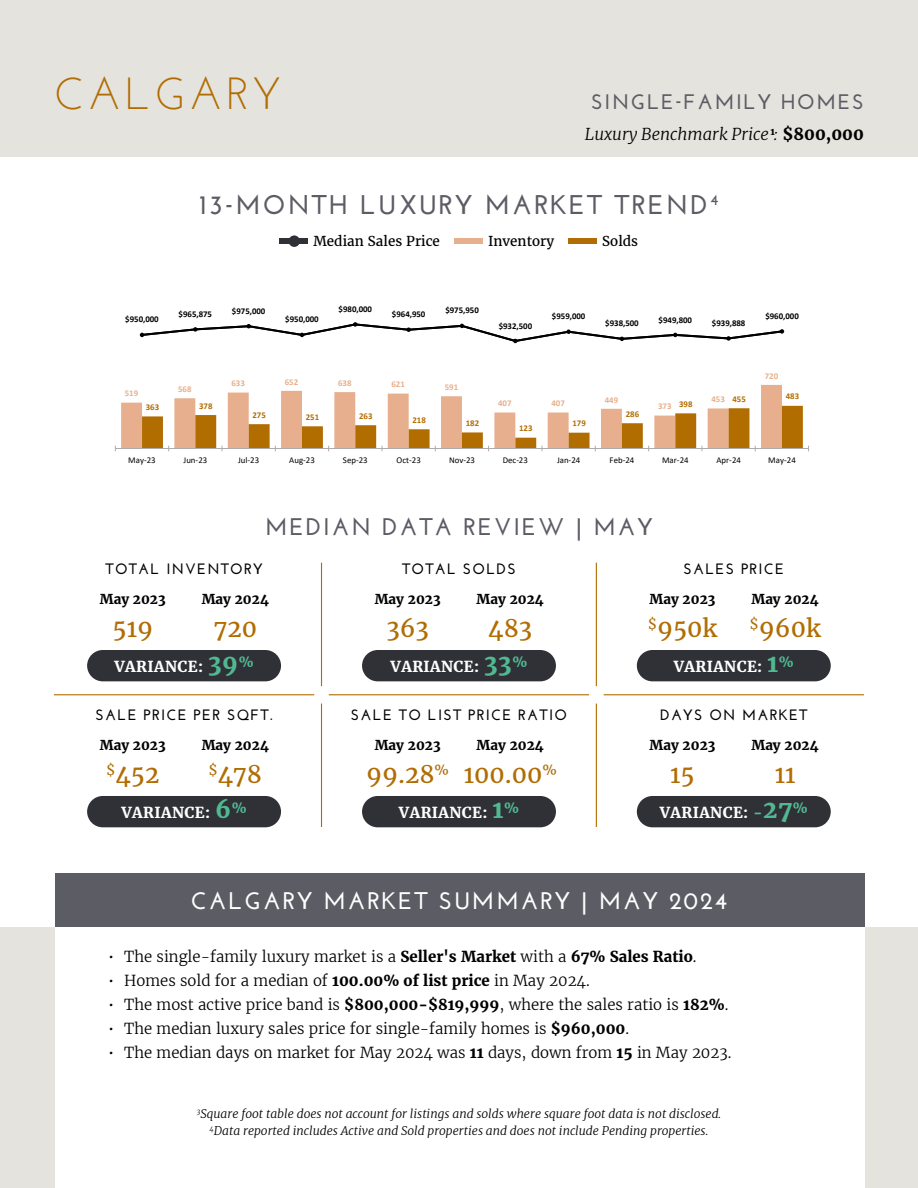
<style>
.page{position:relative;width:918px;height:1188px;background:#fff}
.page>*{position:absolute;margin:0;border:0;box-sizing:border-box;transform-origin:0 0}
.t1{font:45px "Josefin Sans";letter-spacing:.08em;color:#b16d03}
.t2{font:700 27px "Josefin Sans";letter-spacing:.08em;color:#5c5c65}
.t3{font:24px "Merriweather";color:#b16d03}
.t4{font:700 24px "Josefin Sans";letter-spacing:.08em;color:#fff}
.t5{font:700 24px "Josefin Sans";letter-spacing:.08em;color:#5c5c65}
.t6{font:700 21px "Josefin Sans";letter-spacing:.08em;color:#5c5c65}
.t7{font:italic 300 16.5px "Merriweather";color:#000}
.t8{font:300 15px "Merriweather";color:#000}
.t9{font:700 15px "Josefin Sans";letter-spacing:.08em;color:#000}
.t10{font:700 15px "Merriweather";letter-spacing:.025em;color:#fff}
.t11{font:700 13.5px "Merriweather";color:#000}
.t12{font:13.5px "Merriweather";color:#000}
.t13{font:italic 300 12px/16.5px "Merriweather";color:#000;text-align:center}
.t14{font:700 8.85px "Calibri";color:#000}
.t15{font:8.85px "Calibri";color:#000}
.t16{font:700 8.85px "Calibri";color:#e7af8d}
.t17{font:700 8.85px "Calibri";color:#b26d01}
.s1{font-weight:700;font-style:normal}
.s2{font-size:24px;color:#51b991}
.s3{color:#51b991}
.s4{font-weight:700}
</style>
<div class="page">
<div style="left:0;top:0;width:918px;height:158px;background:#e5e3dd"></div>
<div style="left:0;top:927px;width:918px;height:261px;background:#e5e3dd"></div>
<div style="left:55px;top:925px;width:810px;height:263px;background:#fff"></div>
<div style="left:55px;top:873px;width:810px;height:54px;background:#5c5c65"></div>
<hr style="left:54px;top:694px;width:260px;height:1px;background:#b16d03">
<hr style="left:321px;top:563px;width:1px;height:123px;background:#b16d03">
<hr style="left:321px;top:704px;width:1px;height:123px;background:#b16d03">
<hr style="left:596px;top:563px;width:1px;height:123px;background:#b16d03">
<hr style="left:596px;top:704px;width:1px;height:123px;background:#b16d03">
<hr style="left:329px;top:694px;width:260px;height:1px;background:#b16d03">
<hr style="left:604px;top:694px;width:260px;height:1px;background:#b16d03">
<div style="left:569px;top:238px;width:28px;height:6px;background:#b16d03"></div>
<div style="left:280px;top:238px;width:28px;height:6px;background:#303037"></div>
<div style="left:289px;top:235px;width:11px;height:12px;background:#303037;border-radius:50%"></div>
<div style="left:454px;top:238px;width:29px;height:6px;background:#e7af8e"></div>
<svg style="left:115px;top:385px;width:694px;height:66px"></svg>
<svg style="left:139px;top:322px;width:646px;height:21px"></svg>
<div style="left:87px;top:650px;width:194px;height:31px;background:#303037;border-radius:16px"></div>
<div style="left:362px;top:650px;width:194px;height:31px;background:#303037;border-radius:16px"></div>
<div style="left:637px;top:650px;width:194px;height:31px;background:#303037;border-radius:16px"></div>
<div style="left:637px;top:796px;width:194px;height:31px;background:#303037;border-radius:16px"></div>
<div style="left:362px;top:796px;width:194px;height:31px;background:#303037;border-radius:16px"></div>
<div style="left:87px;top:796px;width:194px;height:31px;background:#303037;border-radius:16px"></div>
<h1 class="t1" style="left:54px;top:65px;width:229px">CALGARY</h1>
<h3 class="t6" style="left:591px;top:89px;width:274px">SINGLE-FAMILY HOMES</h3>
<p class="t7" style="left:585px;top:122px;width:281px">Luxury Benchmark Price <sup>1</sup>: <span class="s1">$800,000</span></p>
<h2 class="t2" style="left:200px;top:188px;width:520px">13-MONTH LUXURY MARKET TREND<sup>4</sup></h2>
<p class="t12" style="left:314px;top:233px;width:128px">Median Sales Price</p>
<p class="t12" style="left:488px;top:233px;width:68px">Inventory</p>
<p class="t12" style="left:602px;top:233px;width:37px">Solds</p>
<p class="t14" style="left:125px;top:313px;width:35px">$950,000</p>
<p class="t14" style="left:179px;top:308px;width:35px">$965,875</p>
<p class="t14" style="left:232px;top:305px;width:35px">$975,000</p>
<p class="t14" style="left:285px;top:313px;width:35px">$950,000</p>
<p class="t14" style="left:339px;top:303px;width:35px">$980,000</p>
<p class="t14" style="left:392px;top:308px;width:35px">$964,950</p>
<p class="t14" style="left:445px;top:304px;width:35px">$975,950</p>
<p class="t14" style="left:499px;top:319px;width:35px">$932,500</p>
<p class="t14" style="left:552px;top:310px;width:35px">$959,000</p>
<p class="t14" style="left:605px;top:317px;width:35px">$938,500</p>
<p class="t14" style="left:659px;top:313px;width:35px">$949,800</p>
<p class="t14" style="left:712px;top:317px;width:35px">$939,888</p>
<p class="t14" style="left:765px;top:310px;width:35px">$960,000</p>
<p class="t16" style="left:125px;top:387px;width:15px">519</p>
<p class="t16" style="left:178px;top:383px;width:15px">568</p>
<p class="t17" style="left:146px;top:401px;width:15px">363</p>
<p class="t17" style="left:199px;top:400px;width:15px">378</p>
<p class="t16" style="left:232px;top:377px;width:15px">633</p>
<p class="t16" style="left:285px;top:375px;width:15px">652</p>
<p class="t16" style="left:338px;top:377px;width:15px">638</p>
<p class="t16" style="left:392px;top:378px;width:15px">621</p>
<p class="t16" style="left:445px;top:381px;width:15px">591</p>
<p class="t16" style="left:765px;top:369px;width:15px">720</p>
<p class="t17" style="left:252px;top:409px;width:15px">275</p>
<p class="t17" style="left:306px;top:411px;width:15px">251</p>
<p class="t17" style="left:359px;top:410px;width:15px">263</p>
<p class="t17" style="left:412px;top:414px;width:15px">218</p>
<p class="t17" style="left:466px;top:417px;width:15px">182</p>
<p class="t16" style="left:498px;top:397px;width:15px">407</p>
<p class="t16" style="left:552px;top:397px;width:15px">407</p>
<p class="t17" style="left:519px;top:422px;width:15px">123</p>
<p class="t17" style="left:572px;top:417px;width:15px">179</p>
<p class="t16" style="left:605px;top:393px;width:15px">449</p>
<p class="t17" style="left:626px;top:408px;width:15px">286</p>
<p class="t16" style="left:658px;top:400px;width:15px">373</p>
<p class="t17" style="left:679px;top:398px;width:15px">398</p>
<p class="t16" style="left:712px;top:393px;width:15px">453</p>
<p class="t17" style="left:732px;top:393px;width:15px">455</p>
<p class="t17" style="left:786px;top:390px;width:15px">483</p>
<p class="t15" style="left:128px;top:454px;width:29px">May-23</p>
<p class="t15" style="left:183px;top:454px;width:25px">Jun-23</p>
<p class="t15" style="left:238px;top:454px;width:23px">Jul-23</p>
<p class="t15" style="left:289px;top:454px;width:27px">Aug-23</p>
<p class="t15" style="left:343px;top:454px;width:26px">Sep-23</p>
<p class="t15" style="left:397px;top:454px;width:26px">Oct-23</p>
<p class="t15" style="left:449px;top:454px;width:28px">Nov-23</p>
<p class="t15" style="left:503px;top:454px;width:27px">Dec-23</p>
<p class="t15" style="left:557px;top:454px;width:25px">Jan-24</p>
<p class="t15" style="left:610px;top:454px;width:26px">Feb-24</p>
<p class="t15" style="left:662px;top:454px;width:28px">Mar-24</p>
<p class="t15" style="left:716px;top:454px;width:26px">Apr-24</p>
<p class="t15" style="left:768px;top:454px;width:29px">May-24</p>
<h3 class="t5" style="left:265px;top:512px;width:389px">MEDIAN DATA REVIEW | MAY</h3>
<p class="t9" style="left:106px;top:560px;width:159px">TOTAL INVENTORY</p>
<p class="t9" style="left:402px;top:560px;width:115px">TOTAL SOLDS</p>
<p class="t9" style="left:683px;top:560px;width:102px">SALES PRICE</p>
<p class="t11" style="left:100px;top:590px;width:67px">May 2023</p>
<p class="t11" style="left:202px;top:590px;width:69px">May 2024</p>
<p class="t11" style="left:375px;top:590px;width:67px">May 2023</p>
<p class="t11" style="left:477px;top:590px;width:69px">May 2024</p>
<p class="t11" style="left:650px;top:590px;width:67px">May 2023</p>
<p class="t11" style="left:751px;top:590px;width:69px">May 2024</p>
<h3 class="t3" style="left:113px;top:613px;width:42px">519</h3>
<h3 class="t3" style="left:214px;top:613px;width:45px">720</h3>
<h3 class="t3" style="left:386px;top:613px;width:44px">363</h3>
<h3 class="t3" style="left:488px;top:613px;width:46px">483</h3>
<h3 class="t3" style="left:648px;top:613px;width:71px"><sup>$</sup>950k</h3>
<h3 class="t3" style="left:750px;top:613px;width:72px"><sup>$</sup>960k</h3>
<p class="t10" style="left:115px;top:657px;width:141px">VARIANCE: <span class="s2">39</span><sup>%</sup></p>
<p class="t10" style="left:391px;top:657px;width:138px">VARIANCE: <span class="s2">33</span><sup>%</sup></p>
<p class="t10" style="left:674px;top:657px;width:122px">VARIANCE: <span class="s2">1</span><sup>%</sup></p>
<p class="t9" style="left:96px;top:706px;width:178px">SALE PRICE PER SQFT.</p>
<p class="t9" style="left:351px;top:706px;width:218px">SALE TO LIST PRICE RATIO</p>
<p class="t9" style="left:660px;top:706px;width:149px">DAYS ON MARKET</p>
<p class="t11" style="left:100px;top:736px;width:67px">May 2023</p>
<p class="t11" style="left:202px;top:736px;width:69px">May 2024</p>
<p class="t11" style="left:375px;top:736px;width:67px">May 2023</p>
<p class="t11" style="left:477px;top:736px;width:69px">May 2024</p>
<p class="t11" style="left:650px;top:736px;width:67px">May 2023</p>
<p class="t11" style="left:751px;top:736px;width:69px">May 2024</p>
<h3 class="t3" style="left:106px;top:759px;width:55px"><sup>$</sup>452</h3>
<h3 class="t3" style="left:209px;top:759px;width:55px"><sup>$</sup>478</h3>
<p class="t10" style="left:121px;top:803px;width:127px">VARIANCE: <span class="s2">6</span><sup>%</sup></p>
<h3 class="t3" style="left:366px;top:759px;width:192px">99.28<sup>%</sup> 100.00<sup>%</sup></h3>
<p class="t10" style="left:399px;top:803px;width:122px">VARIANCE: <span class="s2">1</span><sup>%</sup></p>
<h3 class="t3" style="left:670px;top:759px;width:26px">15</h3>
<h3 class="t3" style="left:775px;top:759px;width:22px">11</h3>
<p class="t10" style="left:660px;top:803px;width:150px">VARIANCE: <span class="s3">-</span><span class="s2">27</span><sup>%</sup></p>
<h3 class="t4" style="left:191px;top:887px;width:538px">CALGARY MARKET SUMMARY | MAY 2024</h3>
<p class="t8" style="left:108px;top:947px;width:590px">• The single-family luxury market is a <span class="s4">Seller's Market</span> with a <span class="s4">67% Sales Ratio</span>.</p>
<p class="t8" style="left:108px;top:971px;width:483px">• Homes sold for a median of <span class="s4">100.00% of list price</span> in May 2024.</p>
<p class="t8" style="left:108px;top:995px;width:622px">• The most active price band is <span class="s4">$800,000-$819,999</span>, where the sales ratio is <span class="s4">182%</span>.</p>
<p class="t8" style="left:108px;top:1019px;width:523px">• The median luxury sales price for single-family homes is <span class="s4">$960,000</span>.</p>
<p class="t8" style="left:108px;top:1043px;width:625px">• The median days on market for May 2024 was <span class="s4">11</span> days, down from <span class="s4">15</span> in May 2023.</p>
<p class="t13" style="left:197px;top:1105px;width:526px"><sup>3</sup>Square foot table does not account for listings and solds where square foot data is not disclosed.<br><sup>4</sup>Data reported includes Active and Sold properties and does not include Pending properties.</p>
</div>
